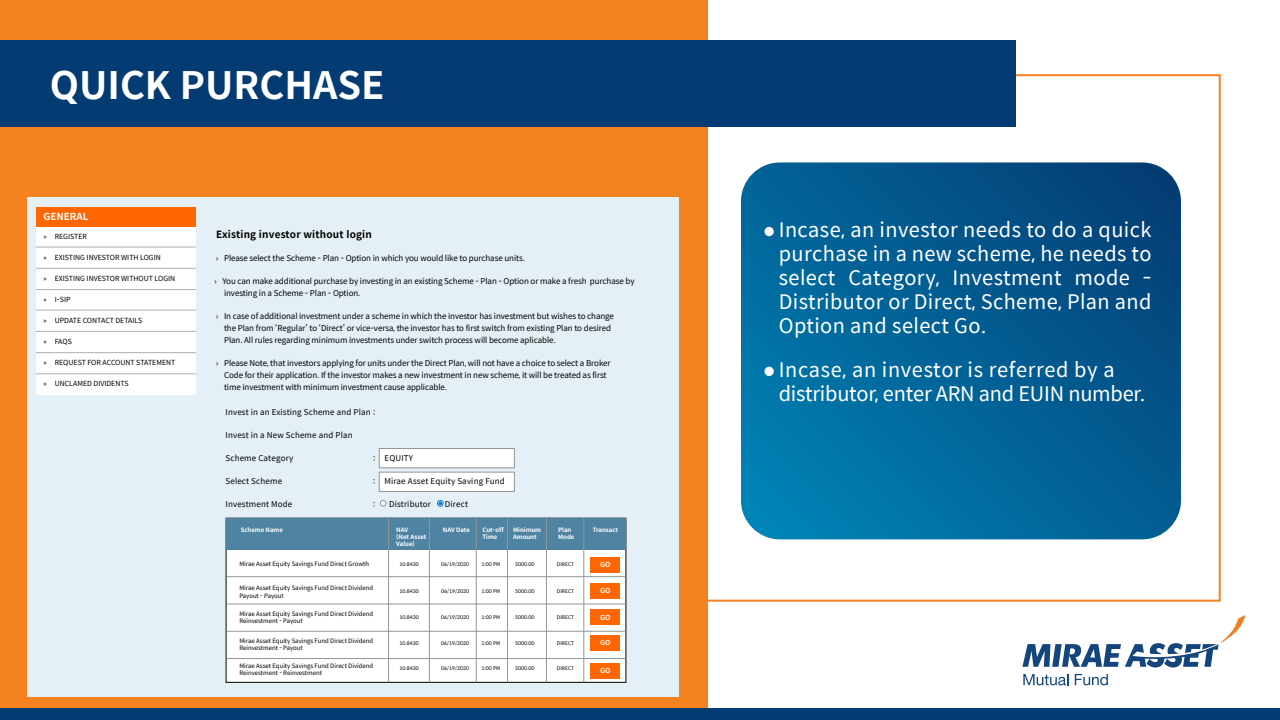
<style>
.page{position:relative;width:1280px;height:720px;background:#fff}
.page>*{position:absolute;margin:0;border:0;box-sizing:border-box;transform-origin:0 0}
.t1{font:700 38px "Spoqa Han Sans";color:#fff}
.t2{font:20px/24px "Spoqa Han Sans";letter-spacing:.02em;color:#fff}
.t3{font:20px/24px "Spoqa Han Sans";letter-spacing:-.01em;color:#fff}
.t4{font:700 10px "Spoqa Han Sans";letter-spacing:.02em;color:#000}
.t5{font:700 9.8px "Spoqa Han Sans";color:#fff}
.t6{font:8px/12px "Spoqa Han Sans";letter-spacing:-.01em;color:#000}
.t7{font:8px "Spoqa Han Sans";letter-spacing:.02em;color:#000}
.t8{font:7px "Spoqa Han Sans";color:#000}
.t9{font:700 7px "Spoqa Han Sans";color:#fff}
.t10{font:6px/7.2px "Spoqa Han Sans";color:#000}
.t11{font:700 6px/7.2px "Spoqa Han Sans";color:#fff}
.t12{font:5px "Spoqa Han Sans";color:#000}
</style>
<div class="page">
<div style="left:0;top:0;width:707px;height:720px;background:#f58220"></div>
<svg style="left:1022px;top:615px;width:223px;height:53px"></svg>
<svg style="left:1023px;top:674px;width:45px;height:11px"></svg>
<svg style="left:1075px;top:674px;width:33px;height:11px"></svg>
<div style="left:0;top:709px;width:1280px;height:11px;background:#043b72"></div>
<div style="left:0;top:40px;width:1015px;height:87px;background:#043b72"></div>
<svg style="left:741px;top:162px;width:440px;height:377px;background:#046195"></svg>
<div style="left:764px;top:227px;width:10px;height:9px;background:#fff;border-radius:50%"></div>
<div style="left:764px;top:367px;width:10px;height:9px;background:#fff;border-radius:50%"></div>
<div style="left:28px;top:198px;width:651px;height:499px;background:#e5f0f6"></div>
<div style="left:36px;top:207px;width:160px;height:188px;background:#fff"></div>
<div style="left:36px;top:207px;width:160px;height:20px;background:#f60"></div>
<hr style="left:36px;top:247px;width:160px;height:1px;background:#aeaeaf">
<hr style="left:36px;top:268px;width:160px;height:1px;background:#aeaeaf">
<hr style="left:36px;top:289px;width:160px;height:1px;background:#aeaeaf">
<hr style="left:36px;top:310px;width:160px;height:1px;background:#aeaeaf">
<hr style="left:36px;top:331px;width:160px;height:1px;background:#aeaeaf">
<hr style="left:36px;top:352px;width:160px;height:1px;background:#aeaeaf">
<hr style="left:36px;top:374px;width:160px;height:1px;background:#aeaeaf">
<div style="left:379px;top:472px;width:136px;height:20px;background:#fff;border:1px solid #939597"></div>
<div style="left:379px;top:448px;width:136px;height:20px;background:#fff;border:1px solid #939597"></div>
<div style="left:437px;top:500px;width:6px;height:7px;border:1px solid #0579d8;border-radius:50%"></div>
<svg style="left:438px;top:501px;width:4px;height:4px"></svg>
<svg style="left:380px;top:500px;width:6px;height:6px"></svg>
<div style="left:226px;top:518px;width:400px;height:165px;background:#fff;border:1px solid #000"></div>
<div style="left:591px;top:557px;width:29px;height:16px;background:#f60"></div>
<div style="left:591px;top:583px;width:29px;height:16px;background:#f60"></div>
<div style="left:591px;top:609px;width:29px;height:16px;background:#f60"></div>
<div style="left:591px;top:635px;width:29px;height:16px;background:#f60"></div>
<div style="left:591px;top:663px;width:29px;height:16px;background:#f60"></div>
<div style="left:226px;top:518px;width:400px;height:32px;background:#4f83a2"></div>
<hr style="left:388px;top:518px;width:1px;height:164px;background:#939597">
<hr style="left:429px;top:518px;width:1px;height:164px;background:#939597">
<hr style="left:476px;top:518px;width:1px;height:164px;background:#939597">
<hr style="left:507px;top:518px;width:1px;height:164px;background:#939597">
<hr style="left:546px;top:518px;width:1px;height:164px;background:#939597">
<hr style="left:584px;top:518px;width:1px;height:164px;background:#939597">
<hr style="left:227px;top:576px;width:399px;height:1px;background:#939597">
<hr style="left:227px;top:604px;width:399px;height:1px;background:#939597">
<hr style="left:227px;top:631px;width:399px;height:1px;background:#939597">
<hr style="left:227px;top:658px;width:399px;height:1px;background:#939597">
<svg style="left:1144px;top:277px;width:7px;height:2px"></svg>
<h1 class="t1" style="left:50px;top:64px;width:336px">QUICK PURCHASE</h1>
<p class="t5" style="left:44px;top:211px;width:46px">GENERAL</p>
<p class="t8" style="left:44px;top:232px;width:45px">» REGISTER</p>
<p class="t8" style="left:44px;top:253px;width:119px">» EXISTING INVESTOR WITH LOGIN</p>
<p class="t8" style="left:44px;top:274px;width:133px">» EXISTING INVESTOR WITHOUT LOGIN</p>
<p class="t8" style="left:44px;top:295px;width:28px">» I-SIP</p>
<p class="t8" style="left:44px;top:316px;width:100px">» UPDATE CONTACT DETAILS</p>
<p class="t8" style="left:44px;top:337px;width:30px">» FAQS</p>
<p class="t8" style="left:44px;top:358px;width:133px">» REQUEST FOR ACCOUNT STATEMENT</p>
<p class="t8" style="left:44px;top:379px;width:87px">» UNCLAMED DIVIDENTS</p>
<p class="t4" style="left:216px;top:229px;width:157px">Existing investor without login</p>
<p class="t6" style="left:216px;top:252px;width:310px">› Please select the Scheme - Plan - Option in which you would like to purchase units.</p>
<p class="t6" style="left:224px;top:275px;width:412px;text-indent:-9px">› You can make additional purchase by investing in an existing Scheme - Plan - Option or make a fresh purchase by investing in a Scheme - Plan - Option.</p>
<p class="t6" style="left:224px;top:310px;width:392px;text-indent:-8px">› In case of additional investment under a scheme in which the investor has investment but wishes to change the Plan from ‘Regular’ to ‘Direct’ or vice-versa, the investor has to first switch from existing Plan to desired<br>Plan. All rules regarding minimum investments under switch process will become aplicable.</p>
<p class="t6" style="left:224px;top:357px;width:388px;text-indent:-8px">› Please Note, that investors applying for units under the Direct Plan, will not have a choice to select a Broker<br>Code for their application. If the investor makes a new investment in new scheme, it will be treated as first time investment with minimum investment cause applicable.</p>
<p class="t7" style="left:225px;top:407px;width:151px">Invest in an Existing Scheme and Plan :</p>
<p class="t7" style="left:225px;top:430px;width:129px">Invest in a New Scheme and Plan</p>
<p class="t7" style="left:225px;top:453px;width:69px">Scheme Category</p>
<p class="t6" style="left:373px;top:452px;width:42px">: EQUITY</p>
<p class="t7" style="left:225px;top:476px;width:58px">Select Scheme</p>
<p class="t7" style="left:373px;top:476px;width:133px">: Mirae Asset Equity Saving Fund</p>
<p class="t7" style="left:225px;top:499px;width:68px">Investment Mode</p>
<p class="t6" style="left:373px;top:498px;width:4px">:</p>
<p class="t7" style="left:389px;top:499px;width:43px">Distributor</p>
<p class="t6" style="left:445px;top:498px;width:25px">Direct</p>
<p class="t11" style="left:241px;top:526px;width:44px">Scheme Name</p>
<p class="t11" style="left:396px;top:526px;width:32px">NAV<br>(Net Asset<br>Value)</p>
<p class="t11" style="left:483px;top:526px;width:23px">Cut-off<br>Time</p>
<p class="t11" style="left:513px;top:526px;width:30px">Minimum<br>Amount</p>
<p class="t11" style="left:443px;top:526px;width:28px">NAV Date</p>
<p class="t11" style="left:558px;top:526px;width:18px">Plan<br>Mode</p>
<p class="t11" style="left:593px;top:526px;width:27px">Transact</p>
<p class="t10" style="left:239px;top:560px;width:131px">Mirae Asset Equity Savings Fund Direct Growth</p>
<p class="t12" style="left:400px;top:561px;width:21px">10.8430</p>
<p class="t12" style="left:441px;top:561px;width:29px">06/19/2020</p>
<p class="t12" style="left:482px;top:561px;width:20px">1:00 PM</p>
<p class="t12" style="left:515px;top:561px;width:21px">5000.00</p>
<p class="t12" style="left:557px;top:561px;width:19px">DIRECT</p>
<p class="t10" style="left:239px;top:585px;width:135px">Mirae Asset Equity Savings Fund Direct Dividend<br>Payout - Payout</p>
<p class="t12" style="left:400px;top:588px;width:21px">10.8430</p>
<p class="t12" style="left:441px;top:588px;width:29px">06/19/2020</p>
<p class="t12" style="left:482px;top:588px;width:20px">1:00 PM</p>
<p class="t12" style="left:515px;top:588px;width:21px">5000.00</p>
<p class="t12" style="left:557px;top:588px;width:19px">DIRECT</p>
<p class="t10" style="left:239px;top:610px;width:135px">Mirae Asset Equity Savings Fund Direct Dividend<br>Reinvestment - Payout</p>
<p class="t12" style="left:400px;top:614px;width:21px">10.8430</p>
<p class="t12" style="left:441px;top:614px;width:29px">06/19/2020</p>
<p class="t12" style="left:482px;top:614px;width:20px">1:00 PM</p>
<p class="t12" style="left:515px;top:614px;width:21px">5000.00</p>
<p class="t12" style="left:557px;top:614px;width:19px">DIRECT</p>
<p class="t10" style="left:239px;top:637px;width:135px">Mirae Asset Equity Savings Fund Direct Dividend<br>Reinvestment - Payout</p>
<p class="t12" style="left:400px;top:641px;width:21px">10.8430</p>
<p class="t12" style="left:441px;top:641px;width:29px">06/19/2020</p>
<p class="t12" style="left:482px;top:641px;width:20px">1:00 PM</p>
<p class="t12" style="left:515px;top:641px;width:21px">5000.00</p>
<p class="t12" style="left:557px;top:641px;width:19px">DIRECT</p>
<p class="t10" style="left:239px;top:662px;width:135px">Mirae Asset Equity Savings Fund Direct Dividend<br>Reinvestment - Reinvestment</p>
<p class="t12" style="left:400px;top:666px;width:21px">10.8430</p>
<p class="t12" style="left:441px;top:666px;width:29px">06/19/2020</p>
<p class="t12" style="left:482px;top:666px;width:20px">1:00 PM</p>
<p class="t12" style="left:515px;top:666px;width:21px">5000.00</p>
<p class="t12" style="left:557px;top:666px;width:19px">DIRECT</p>
<p class="t9" style="left:600px;top:561px;width:12px">GO</p>
<p class="t9" style="left:600px;top:587px;width:12px">GO</p>
<p class="t9" style="left:600px;top:613px;width:12px">GO</p>
<p class="t9" style="left:600px;top:639px;width:12px">GO</p>
<p class="t9" style="left:600px;top:667px;width:12px">GO</p>
<h2 class="t2" style="left:779px;top:218px;width:374px">Incase, an investor needs to do a quick purchase in a new scheme, he needs to select Category, Investment mode Distributor or Direct, Scheme, Plan and Option and select Go.</h2>
<h2 class="t3" style="left:779px;top:358px;width:368px">Incase, an investor is referred by a distributor, enter ARN and EUIN number.</h2>
</div>
